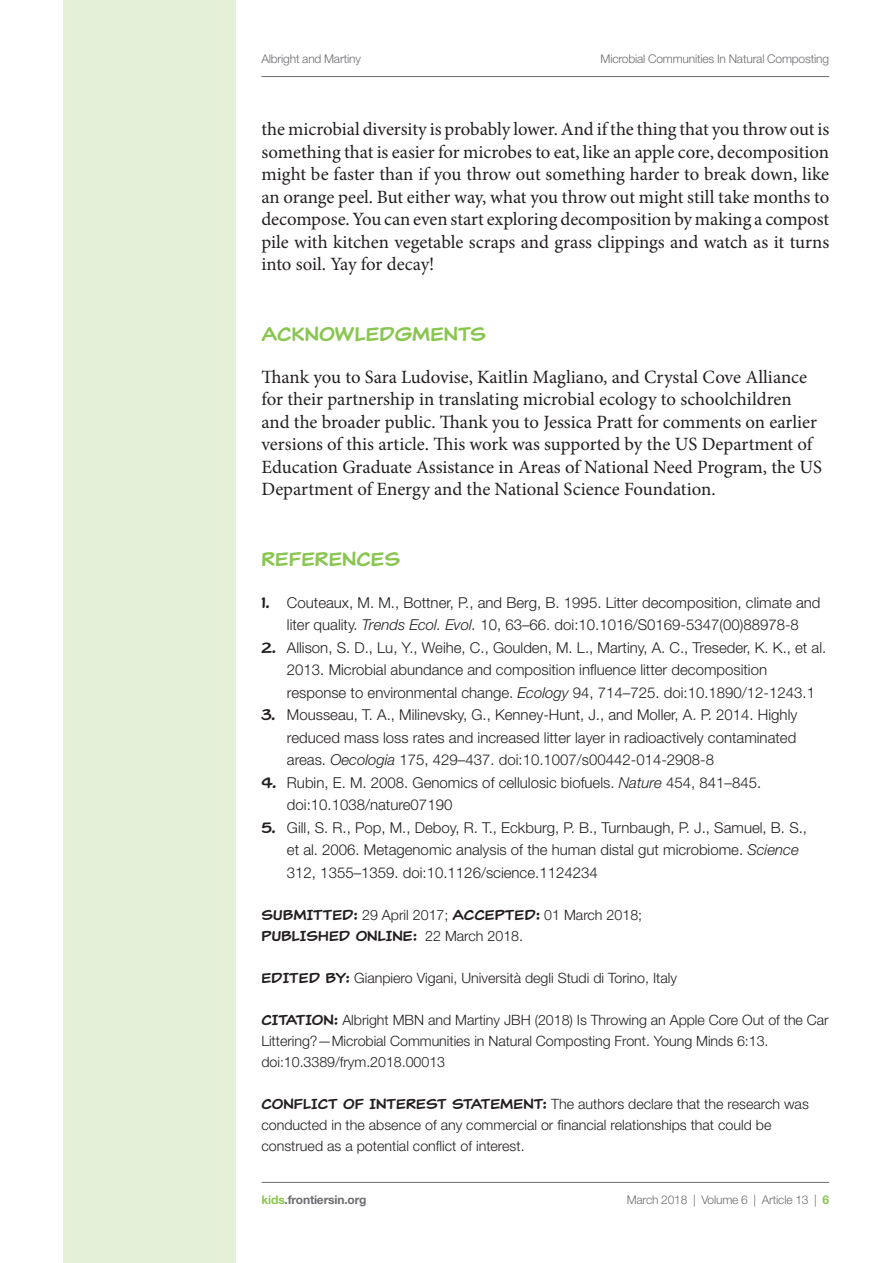
<style>
.page{position:relative;width:893px;height:1263px;background:#fff}
.page>*{position:absolute;margin:0;border:0;box-sizing:border-box;transform-origin:0 0}
.t1{font:19.5px "Classic Comic";color:#89c650}
.t2{font:18.75px/22.5px "Minion Pro";letter-spacing:-.005em;color:#231f20;text-align:justify}
.t3{font:300 15px/22.5px "Helvetica Neue LT Std";color:#231f20}
.t4{font:300 14.25px/21px "Helvetica Neue LT Std";color:#231f20}
.t5{font:14.25px "Classic Comic";color:#231f20}
.t6{font:300 12px "Helvetica Neue LT Std";letter-spacing:-.015em;color:#6c6d70}
.t7{font:700 12px "Helvetica Neue LT Std";color:#6c6d70}
.s1{font-family:"Classic Comic";font-weight:400}
.s2{font-style:italic}
.s3{color:#89c650}
.s4{font-weight:700;color:#89c650}
</style>
<div class="page">
<div style="left:64px;top:0;width:172px;height:1263px;background:#e4f0d8"></div>
<hr style="left:261px;top:76px;width:568px;height:1px;background:#6c6d70">
<hr style="left:261px;top:1182px;width:568px;height:1px;background:#6c6d70">
<p class="t6" style="left:261px;top:51px;width:101px">Albright and Martiny</p>
<p class="t6" style="left:600px;top:51px;width:230px">Microbial Communities In Natural Composting</p>
<p class="t2" style="left:261px;top:118px;width:569px">the microbial diversity is probably lower. And if the thing that you throw out is something that is easier for microbes to eat, like an apple core, decomposition might be faster than if you throw out something harder to break down, like an orange peel. But either way, what you throw out might still take months to decompose. You can even start exploring decomposition by making a compost pile with kitchen vegetable scraps and grass clippings and watch as it turns into soil. Yay for decay!</p>
<h1 class="t1" style="left:261px;top:321px;width:226px">ACKNOWLEDGMENTS</h1>
<p class="t2" style="left:261px;top:365px;width:562px;text-align:left">Thank you to Sara Ludovise, Kaitlin Magliano, and Crystal Cove Alliance for their partnership in translating microbial ecology to schoolchildren and the broader public. Thank you to Jessica Pratt for comments on earlier versions of this article. This work was supported by the US Department of Education Graduate Assistance in Areas of National Need Program, the US Department of Energy and the National Science Foundation.</p>
<h1 class="t1" style="left:261px;top:546px;width:141px">REFERENCES</h1>
<p class="t3" style="left:261px;top:591px;width:560px;text-align:center"><span class="s1">1.</span> Couteaux, M. M., Bottner, P., and Berg, B. 1995. Litter decomposition, climate and liter quality. <span class="s2">Trends Ecol. Evol.</span> 10, 63–66. doi:10.1016/S0169-5347(00)88978-8</p>
<p class="t3" style="left:287px;top:636px;width:541px;text-indent:-26px"><span class="s1">2.</span> Allison, S. D., Lu, Y., Weihe, C., Goulden, M. L., Martiny, A. C., Treseder, K. K., et al.<br>2013. Microbial abundance and composition influence litter decomposition response to environmental change. <span class="s2">Ecology</span> 94, 714–725. doi:10.1890/12-1243.1</p>
<p class="t3" style="left:287px;top:703px;width:512px;text-align:justify;text-indent:-26px"><span class="s1">3.</span> Mousseau, T. A., Milinevsky, G., Kenney-Hunt, J., and Moller, A. P. 2014. Highly reduced mass loss rates and increased litter layer in radioactively contaminated areas. <span class="s2">Oecologia</span> 175, 429–437. doi:10.1007/s00442-014-2908-8</p>
<p class="t3" style="left:287px;top:771px;width:476px;text-indent:-26px"><span class="s1">4.</span> Rubin, E. M. 2008. Genomics of cellulosic biofuels. <span class="s2">Nature</span> 454, 841–845. doi:10.1038/nature07190</p>
<p class="t3" style="left:287px;top:816px;width:522px;text-indent:-26px"><span class="s1">5.</span> Gill, S. R., Pop, M., Deboy, R. T., Eckburg, P. B., Turnbaugh, P. J., Samuel, B. S., et al. 2006. Metagenomic analysis of the human distal gut microbiome. <span class="s2">Science<br></span>312, 1355–1359. doi:10.1126/science.1124234</p>
<p class="t4" style="left:261px;top:904px;width:382px"><span class="s1">SUBMITTED:</span> 29 April 2017; <span class="s1">ACCEPTED:</span> 01 March 2018;</p>
<p class="t5" style="left:261px;top:926px;width:57px">PUBLISHED</p>
<p class="t5" style="left:356px;top:926px;width:11px">ONL</p>
<p class="t4" style="left:386px;top:925px;width:139px"><span class="s1">INE:</span> 22 March 2018.</p>
<p class="t4" style="left:261px;top:967px;width:417px"><span class="s1">EDITED BY:</span> Gianpiero Vigani, Università degli Studi di Torino, Italy</p>
<p class="t4" style="left:261px;top:1009px;width:569px"><span class="s1">CITATION:</span> Albright MBN and Martiny JBH (2018) Is Throwing an Apple Core Out of the Car<br>Littering?—Microbial Communities in Natural Composting Front. Young Minds 6:13. doi:10.3389/frym.2018.00013</p>
<p class="t4" style="left:261px;top:1093px;width:549px"><span class="s1">CONFLICT OF INTEREST STATEMENT:</span> The authors declare that the research was conducted in the absence of any commercial or financial relationships that could be construed as a potential conflict of interest.</p>
<p class="t7" style="left:261px;top:1192px;width:107px"><span class="s3">kids</span>.frontiersin.org</p>
<p class="t6" style="left:627px;top:1192px;width:204px">March 2018 | Volume 6 | Article 13 | <span class="s4">6</span></p>
</div>
